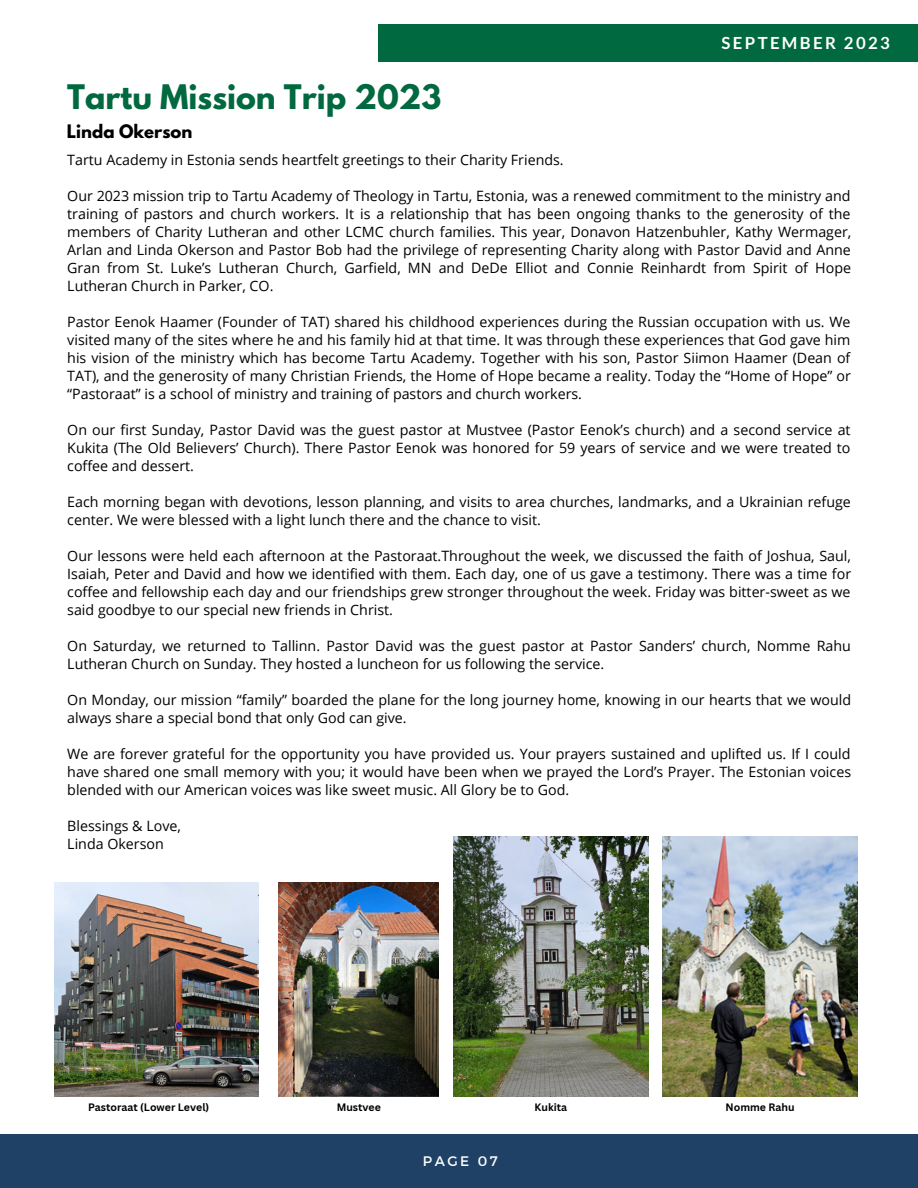
<style>
.page{position:relative;width:918px;height:1188px;background:#fff}
.page>*{position:absolute;margin:0;border:0;box-sizing:border-box;transform-origin:0 0}
.t1{font:700 30px "League Spartan";color:#00693f}
.t2{font:700 16.8px "Lato";letter-spacing:.14em;color:#fff}
.t3{font:700 16.5px "League Spartan";color:#000}
.t4{font:14.25px/18px "Open Sans";color:#000;text-align:justify}
.t5{font:13.8px "Montserrat";letter-spacing:.18em;color:#fff}
.t6{font:700 10.5px "Canva Sans";color:#000}
</style>
<div class="page">
<div style="left:0;top:1134px;width:918px;height:54px;background:#1f4165"></div>
<div style="left:378px;top:25px;width:540px;height:37px;background:#00693f"></div>
<img style="left:663px;top:837px;width:194px;height:260px">
<img style="left:454px;top:837px;width:194px;height:260px">
<img style="left:54px;top:883px;width:205px;height:213px">
<img style="left:279px;top:883px;width:159px;height:213px">
<p class="t1" style="left:67px;top:82px;width:376px">Tartu Mission Trip 2023</p>
<p class="t3" style="left:67px;top:123px;width:127px">Linda Okerson</p>
<p class="t2" style="left:722px;top:32px;width:170px">SEPTEMBER 2023</p>
<p class="t4" style="left:67px;top:150px;width:498px">Tartu Academy in Estonia sends heartfelt greetings to their Charity Friends.</p>
<p class="t4" style="left:67px;top:186px;width:786px">Our 2023 mission trip to Tartu Academy of Theology in Tartu, Estonia, was a renewed commitment to the ministry and training of pastors and church workers. It is a relationship that has been ongoing thanks to the generosity of the members of Charity Lutheran and other LCMC church families. This year, Donavon Hatzenbuhler, Kathy Wermager, Arlan and Linda Okerson and Pastor Bob had the privilege of representing Charity along with Pastor David and Anne Gran from St. Luke’s Lutheran Church, Garfield, MN and DeDe Elliot and Connie Reinhardt from Spirit of Hope Lutheran Church in Parker, CO.</p>
<p class="t4" style="left:67px;top:312px;width:785px">Pastor Eenok Haamer (Founder of TAT) shared his childhood experiences during the Russian occupation with us. We visited many of the sites where he and his family hid at that time. It was through these experiences that God gave him his vision of the ministry which has become Tartu Academy. Together with his son, Pastor Siimon Haamer (Dean of TAT), and the generosity of many Christian Friends, the Home of Hope became a reality. Today the “Home of Hope” or “Pastoraat” is a school of ministry and training of pastors and church workers.</p>
<p class="t4" style="left:67px;top:420px;width:785px">On our first Sunday, Pastor David was the guest pastor at Mustvee (Pastor Eenok’s church) and a second service at Kukita (The Old Believers’ Church). There Pastor Eenok was honored for 59 years of service and we were treated to coffee and dessert.</p>
<p class="t4" style="left:67px;top:492px;width:785px">Each morning began with devotions, lesson planning, and visits to area churches, landmarks, and a Ukrainian refuge center. We were blessed with a light lunch there and the chance to visit.</p>
<p class="t4" style="left:67px;top:546px;width:785px">Our lessons were held each afternoon at the Pastoraat.Throughout the week, we discussed the faith of Joshua, Saul, Isaiah, Peter and David and how we identified with them. Each day, one of us gave a testimony. There was a time for coffee and fellowship each day and our friendships grew stronger throughout the week. Friday was bitter-sweet as we said goodbye to our special new friends in Christ.</p>
<p class="t4" style="left:67px;top:636px;width:785px">On Saturday, we returned to Tallinn. Pastor David was the guest pastor at Pastor Sanders’ church, Nomme Rahu<br>Lutheran Church on Sunday. They hosted a luncheon for us following the service.</p>
<p class="t4" style="left:67px;top:690px;width:785px">On Monday, our mission “family” boarded the plane for the long journey home, knowing in our hearts that we would always share a special bond that only God can give.</p>
<p class="t4" style="left:67px;top:744px;width:785px">We are forever grateful for the opportunity you have provided us. Your prayers sustained and uplifted us. If I could have shared one small memory with you; it would have been when we prayed the Lord’s Prayer. The Estonian voices blended with our American voices was like sweet music. All Glory be to God.</p>
<p class="t4" style="left:67px;top:816px;width:115px">Blessings &amp; Love,</p>
<p class="t4" style="left:67px;top:834px;width:98px">Linda Okerson</p>
<p class="t6" style="left:88px;top:1100px;width:123px">Pastoraat (Lower Level)</p>
<p class="t6" style="left:337px;top:1100px;width:46px">Mustvee</p>
<p class="t6" style="left:535px;top:1100px;width:34px">Kukita</p>
<p class="t6" style="left:726px;top:1100px;width:71px">Nomme Rahu</p>
<p class="t5" style="left:423px;top:1153px;width:76px">PAGE 07</p>
</div>
